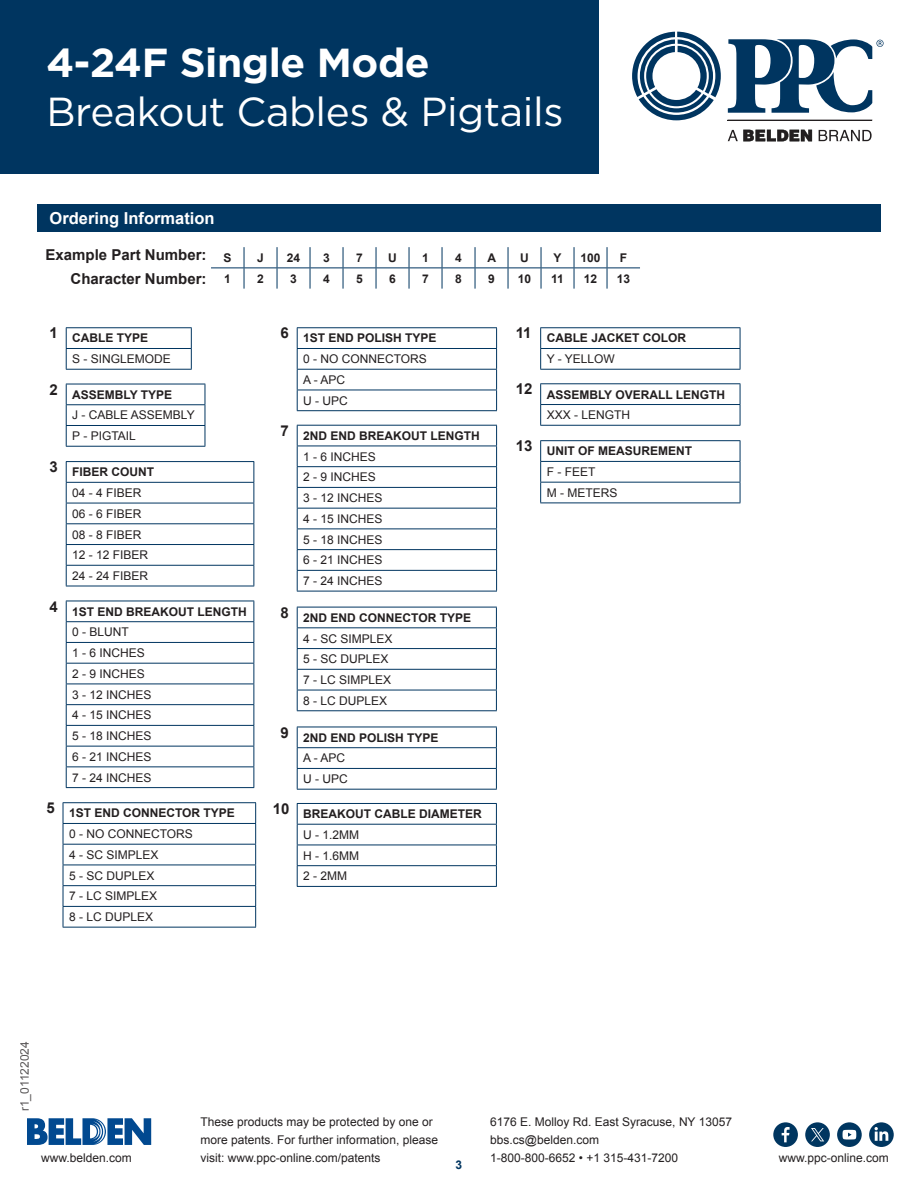
<style>
.page{position:relative;width:918px;height:1188px;background:#fff}
.page>*{position:absolute;margin:0;border:0;box-sizing:border-box;transform-origin:0 0}
.t1{font:40.5px "Gotham";letter-spacing:-.01em;color:#fff}
.t2{font:700 40.5px "Gotham";letter-spacing:-.01em;color:#fff}
.t3{font:700 16.5px "Arial";color:#fff}
.t4{font:700 15px/24px "Arial";color:#231f20;text-align:right}
.t5{font:12px/18px "Arial";color:#231f20}
.t6{font:700 12px "Arial";color:#231f20}
.t7{font:700 12px "Arial";color:#003560}
</style>
<div class="page">
<div style="left:0;top:0;width:598px;height:174px;background:#003560"></div>
<svg style="left:632px;top:32px;width:89px;height:88px"></svg>
<svg style="left:728px;top:39px;width:156px;height:74px"></svg>
<hr style="left:728px;top:120px;width:144px;height:1px;background:#231f20">
<svg style="left:728px;top:130px;width:84px;height:11px"></svg>
<svg style="left:819px;top:130px;width:53px;height:11px"></svg>
<svg style="left:27px;top:1118px;width:124px;height:27px"></svg>
<div style="left:773px;top:1122px;width:25px;height:25px;background:#003660;border-radius:50%"></div>
<svg style="left:782px;top:1127px;width:8px;height:15px"></svg>
<svg style="left:837px;top:1122px;width:25px;height:25px"></svg>
<div style="left:805px;top:1122px;width:25px;height:25px;background:#003660;border-radius:50%"></div>
<svg style="left:811px;top:1128px;width:13px;height:13px"></svg>
<svg style="left:869px;top:1122px;width:25px;height:25px"></svg>
<svg style="left:875px;top:1127px;width:13px;height:14px"></svg>
<svg style="left:843px;top:1130px;width:13px;height:10px"></svg>
<div style="left:37px;top:204px;width:844px;height:27px;background:#003560"></div>
<hr style="left:66px;top:327px;width:126px;height:1px;background:#003560">
<svg style="left:66px;top:328px;width:126px;height:41px"></svg>
<hr style="left:66px;top:369px;width:126px;height:1px;background:#003560">
<svg style="left:66px;top:384px;width:140px;height:62px"></svg>
<hr style="left:66px;top:446px;width:139px;height:1px;background:#003560">
<hr style="left:66px;top:461px;width:188px;height:1px;background:#003560">
<svg style="left:66px;top:462px;width:189px;height:124px"></svg>
<hr style="left:66px;top:586px;width:188px;height:1px;background:#003560">
<svg style="left:66px;top:601px;width:189px;height:187px"></svg>
<hr style="left:66px;top:787px;width:188px;height:1px;background:#003560">
<hr style="left:63px;top:802px;width:193px;height:1px;background:#003560">
<svg style="left:63px;top:803px;width:193px;height:124px"></svg>
<hr style="left:63px;top:927px;width:193px;height:1px;background:#003560">
<hr style="left:297px;top:327px;width:200px;height:1px;background:#003560">
<svg style="left:297px;top:328px;width:200px;height:82px"></svg>
<hr style="left:297px;top:410px;width:200px;height:1px;background:#003560">
<svg style="left:297px;top:425px;width:200px;height:166px"></svg>
<hr style="left:297px;top:591px;width:200px;height:1px;background:#003560">
<svg style="left:297px;top:607px;width:200px;height:103px"></svg>
<hr style="left:297px;top:710px;width:200px;height:1px;background:#003560">
<svg style="left:297px;top:727px;width:200px;height:62px"></svg>
<hr style="left:297px;top:789px;width:200px;height:1px;background:#003560">
<svg style="left:297px;top:803px;width:200px;height:83px"></svg>
<hr style="left:297px;top:886px;width:200px;height:1px;background:#003560">
<hr style="left:540px;top:327px;width:200px;height:1px;background:#003560">
<svg style="left:540px;top:328px;width:201px;height:41px"></svg>
<hr style="left:540px;top:369px;width:200px;height:1px;background:#003560">
<hr style="left:540px;top:383px;width:200px;height:1px;background:#003560">
<svg style="left:540px;top:384px;width:201px;height:41px"></svg>
<hr style="left:540px;top:425px;width:200px;height:1px;background:#003560">
<hr style="left:540px;top:440px;width:200px;height:1px;background:#003560">
<svg style="left:540px;top:441px;width:201px;height:62px"></svg>
<hr style="left:540px;top:503px;width:200px;height:1px;background:#003560">
<svg style="left:211px;top:247px;width:429px;height:42px"></svg>
<h1 class="t2" style="left:46px;top:36px;width:385px">4-24F Single Mode</h1>
<h1 class="t1" style="left:46px;top:86px;width:519px">Breakout Cables &amp; Pigtails</h1>
<p class="t3" style="left:50px;top:207px;width:167px">Ordering Information</p>
<p class="t4" style="left:46px;top:243px;width:162px">Example Part Number:<br>Character Number:</p>
<p class="t6" style="left:224px;top:250px;width:10px">S</p>
<p class="t6" style="left:257px;top:250px;width:8px">J</p>
<p class="t6" style="left:287px;top:250px;width:15px">24</p>
<p class="t6" style="left:323px;top:250px;width:8px">3</p>
<p class="t6" style="left:356px;top:250px;width:8px">7</p>
<p class="t6" style="left:388px;top:250px;width:10px">U</p>
<p class="t6" style="left:422px;top:250px;width:8px">1</p>
<p class="t6" style="left:455px;top:250px;width:8px">4</p>
<p class="t6" style="left:487px;top:250px;width:10px">A</p>
<p class="t6" style="left:520px;top:250px;width:10px">U</p>
<p class="t6" style="left:554px;top:250px;width:10px">Y</p>
<p class="t6" style="left:581px;top:250px;width:22px">100</p>
<p class="t6" style="left:620px;top:250px;width:9px">F</p>
<p class="t6" style="left:224px;top:271px;width:8px">1</p>
<p class="t6" style="left:257px;top:271px;width:8px">2</p>
<p class="t6" style="left:290px;top:271px;width:8px">3</p>
<p class="t6" style="left:323px;top:271px;width:8px">4</p>
<p class="t6" style="left:356px;top:271px;width:8px">5</p>
<p class="t6" style="left:389px;top:271px;width:8px">6</p>
<p class="t6" style="left:422px;top:271px;width:8px">7</p>
<p class="t6" style="left:455px;top:271px;width:8px">8</p>
<p class="t6" style="left:488px;top:271px;width:8px">9</p>
<p class="t6" style="left:518px;top:271px;width:15px">10</p>
<p class="t6" style="left:551px;top:271px;width:14px">11</p>
<p class="t6" style="left:584px;top:271px;width:15px">12</p>
<p class="t6" style="left:617px;top:271px;width:15px">13</p>
<p class="t4" style="left:50px;top:322px;width:10px">1</p>
<p class="t4" style="left:50px;top:378px;width:10px">2</p>
<p class="t4" style="left:50px;top:455px;width:10px">3</p>
<p class="t6" style="left:72px;top:330px;width:78px">CABLE TYPE</p>
<p class="t5" style="left:72px;top:350px;width:100px">S - SINGLEMODE</p>
<p class="t6" style="left:72px;top:387px;width:102px">ASSEMBLY TYPE</p>
<p class="t5" style="left:72px;top:406px;width:124px">J - CABLE ASSEMBLY</p>
<p class="t5" style="left:72px;top:427px;width:65px">P - PIGTAIL</p>
<p class="t6" style="left:72px;top:464px;width:83px">FIBER COUNT</p>
<p class="t5" style="left:72px;top:484px;width:71px">04 - 4 FIBER</p>
<p class="t5" style="left:72px;top:505px;width:71px">06 - 6 FIBER</p>
<p class="t5" style="left:72px;top:525px;width:71px">08 - 8 FIBER</p>
<p class="t5" style="left:72px;top:546px;width:78px">12 - 12 FIBER</p>
<p class="t5" style="left:72px;top:567px;width:78px">24 - 24 FIBER</p>
<p class="t4" style="left:281px;top:322px;width:10px">6</p>
<p class="t4" style="left:281px;top:419px;width:10px">7</p>
<p class="t6" style="left:303px;top:330px;width:135px">1ST END POLISH TYPE</p>
<p class="t5" style="left:303px;top:350px;width:125px">0 - NO CONNECTORS</p>
<p class="t5" style="left:303px;top:371px;width:44px">A - APC</p>
<p class="t5" style="left:303px;top:392px;width:46px">U - UPC</p>
<p class="t6" style="left:303px;top:428px;width:178px">2ND END BREAKOUT LENGTH</p>
<p class="t5" style="left:303px;top:448px;width:74px">1 - 6 INCHES</p>
<p class="t5" style="left:303px;top:468px;width:74px">2 - 9 INCHES</p>
<p class="t5" style="left:303px;top:489px;width:81px">3 - 12 INCHES</p>
<p class="t5" style="left:303px;top:510px;width:81px">4 - 15 INCHES</p>
<p class="t5" style="left:303px;top:531px;width:81px">5 - 18 INCHES</p>
<p class="t5" style="left:303px;top:551px;width:81px">6 - 21 INCHES</p>
<p class="t5" style="left:303px;top:572px;width:81px">7 - 24 INCHES</p>
<p class="t4" style="left:516px;top:322px;width:17px">11</p>
<p class="t4" style="left:516px;top:378px;width:18px">12</p>
<p class="t4" style="left:516px;top:434px;width:18px">13</p>
<p class="t6" style="left:547px;top:330px;width:141px">CABLE JACKET COLOR</p>
<p class="t5" style="left:547px;top:350px;width:70px">Y - YELLOW</p>
<p class="t6" style="left:547px;top:386px;width:180px">ASSEMBLY OVERALL LENGTH</p>
<p class="t5" style="left:547px;top:406px;width:85px">XXX - LENGTH</p>
<p class="t6" style="left:547px;top:443px;width:147px">UNIT OF MEASUREMENT</p>
<p class="t5" style="left:547px;top:463px;width:50px">F - FEET</p>
<p class="t5" style="left:547px;top:484px;width:72px">M - METERS</p>
<p class="t4" style="left:50px;top:595px;width:10px">4</p>
<p class="t4" style="left:46px;top:797px;width:10px">5</p>
<p class="t6" style="left:72px;top:604px;width:176px">1ST END BREAKOUT LENGTH</p>
<p class="t5" style="left:72px;top:623px;width:58px">0 - BLUNT</p>
<p class="t5" style="left:72px;top:644px;width:74px">1 - 6 INCHES</p>
<p class="t5" style="left:72px;top:665px;width:74px">2 - 9 INCHES</p>
<p class="t5" style="left:72px;top:686px;width:81px">3 - 12 INCHES</p>
<p class="t5" style="left:72px;top:706px;width:81px">4 - 15 INCHES</p>
<p class="t5" style="left:72px;top:727px;width:81px">5 - 18 INCHES</p>
<p class="t5" style="left:72px;top:748px;width:81px">6 - 21 INCHES</p>
<p class="t5" style="left:72px;top:769px;width:81px">7 - 24 INCHES</p>
<p class="t6" style="left:69px;top:805px;width:167px">1ST END CONNECTOR TYPE</p>
<p class="t5" style="left:69px;top:825px;width:125px">0 - NO CONNECTORS</p>
<p class="t5" style="left:69px;top:846px;width:91px">4 - SC SIMPLEX</p>
<p class="t5" style="left:69px;top:867px;width:87px">5 - SC DUPLEX</p>
<p class="t5" style="left:69px;top:887px;width:90px">7 - LC SIMPLEX</p>
<p class="t5" style="left:69px;top:908px;width:86px">8 - LC DUPLEX</p>
<p class="t4" style="left:281px;top:601px;width:10px">8</p>
<p class="t4" style="left:281px;top:721px;width:10px">9</p>
<p class="t4" style="left:273px;top:797px;width:18px">10</p>
<p class="t6" style="left:303px;top:610px;width:169px">2ND END CONNECTOR TYPE</p>
<p class="t5" style="left:303px;top:629px;width:91px">4 - SC SIMPLEX</p>
<p class="t5" style="left:303px;top:650px;width:87px">5 - SC DUPLEX</p>
<p class="t5" style="left:303px;top:671px;width:90px">7 - LC SIMPLEX</p>
<p class="t5" style="left:303px;top:692px;width:86px">8 - LC DUPLEX</p>
<p class="t6" style="left:303px;top:730px;width:137px">2ND END POLISH TYPE</p>
<p class="t5" style="left:303px;top:749px;width:44px">A - APC</p>
<p class="t5" style="left:303px;top:770px;width:46px">U - UPC</p>
<p class="t6" style="left:303px;top:806px;width:180px">BREAKOUT CABLE DIAMETER</p>
<p class="t5" style="left:303px;top:826px;width:58px">U - 1.2MM</p>
<p class="t5" style="left:303px;top:847px;width:58px">H - 1.6MM</p>
<p class="t5" style="left:303px;top:867px;width:46px">2 - 2MM</p>
<p class="t5" style="left:16px;top:1111px;width:71px;rotate:-90deg">r1_01122024</p>
<p class="t5" style="left:201px;top:1113px;width:239px">These products may be protected by one or more patents. For further information, please visit: www.ppc-online.com/patents</p>
<p class="t5" style="left:490px;top:1113px;width:243px">6176 E. Molloy Rd. East Syracuse, NY 13057 bbs.cs@belden.com<br>1-800-800-6652 • +1 315-431-7200</p>
<p class="t5" style="left:41px;top:1149px;width:92px">www.belden.com</p>
<p class="t5" style="left:779px;top:1149px;width:112px">www.ppc-online.com</p>
<p class="t7" style="left:456px;top:1156px;width:8px">3</p>
</div>
